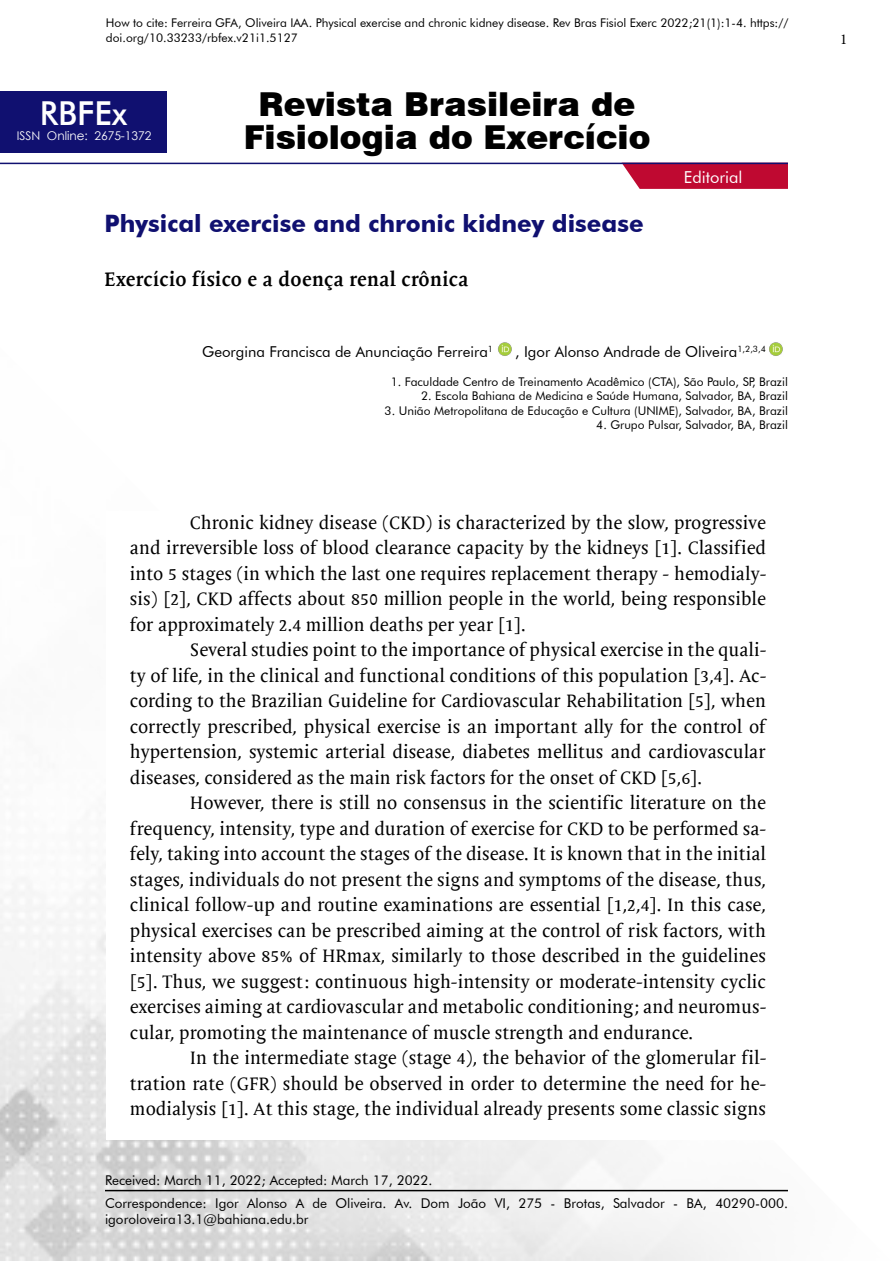
<style>
.page{position:relative;width:893px;height:1263px;background:#fff}
.page>*{position:absolute;margin:0;border:0;box-sizing:border-box;transform-origin:0 0}
.t1{font:900 33px "Swiss 721 BT";color:#000}
.t2{font:500 33px "Futura BT";color:#fff}
.t3{font:700 24px "Futura BT";color:#101070}
.t4{font:700 19.5px "Mantika Book W01";letter-spacing:.02em;color:#000}
.t5{font:18px/25.5px "Mantika Book W01";color:#000;text-align:justify}
.t6{font:16.5px "Futura BT";color:#fff}
.t7{font:15px "Futura BT";color:#000}
.t8{font:15px "Minion Pro";color:#000}
.t9{font:13.5px/16.2px "Futura BT";color:#000}
.t10{font:12px/14.4px "Futura BT";color:#000}
.t11{font:12px "Century Gothic";color:#fff}
</style>
<div class="page">
<img style="left:0;top:869px;width:788px;height:392px">
<div style="left:106px;top:511px;width:681px;height:628px;background:#fff"></div>
<hr style="left:105px;top:1190px;width:683px;height:1px;background:#000">
<div style="left:0;top:91px;width:167px;height:62px;background:#101070"></div>
<svg style="left:622px;top:164px;width:166px;height:25px;background:#c1173d"></svg>
<hr style="left:0;top:163px;width:788px;height:1px;background:#101070">
<img style="left:498px;top:342px;width:14px;height:14px">
<img style="left:769px;top:342px;width:14px;height:14px">
<p class="t10" style="left:106px;top:16px;width:684px">How to cite: Ferreira GFA, Oliveira IAA. Physical exercise and chronic kidney disease. Rev Bras Fisiol Exerc 2022;21(1):1-4. https:// doi.org/10.33233/rbfex.v21i1.5127</p>
<h1 class="t1" style="left:259px;top:84px;width:378px">Revista Brasileira de</h1>
<h1 class="t2" style="left:40px;top:93px;width:89px">RBFEx</h1>
<p class="t11" style="left:17px;top:128px;width:136px">ISSN Online: 2675-1372</p>
<h1 class="t1" style="left:244px;top:117px;width:408px">Fisiologia do Exercício</h1>
<h2 class="t3" style="left:105px;top:209px;width:540px">Physical exercise and chronic kidney disease</h2>
<p class="t4" style="left:105px;top:268px;width:365px">Exercício físico e a doença renal crônica</p>
<p class="t6" style="left:684px;top:167px;width:60px">Editorial</p>
<p class="t7" style="left:202px;top:343px;width:292px">Georgina Francisca de Anunciação Ferreira<sup>1</sup></p>
<p class="t7" style="left:515px;top:343px;width:252px">, Igor Alonso Andrade de Oliveira<sup>1,2,3,4</sup></p>
<p class="t10" style="left:391px;top:374px;width:399px">1. Faculdade Centro de Treinamento Acadêmico (CTA), São Paulo, SP, Brazil</p>
<p class="t10" style="left:421px;top:389px;width:368px">2. Escola Bahiana de Medicina e Saúde Humana, Salvador, BA, Brazil</p>
<p class="t10" style="left:385px;top:403px;width:405px">3. União Metropolitana de Educação e Cultura (UNIME), Salvador, BA, Brazil</p>
<p class="t10" style="left:596px;top:418px;width:193px">4. Grupo Pulsar, Salvador, BA, Brazil</p>
<p class="t5" style="left:130px;top:510px;width:638px;text-indent:60px">Chronic kidney disease (CKD) is characterized by the slow, progressive and irreversible loss of blood clearance capacity by the kidneys [1]. Classified into 5 stages (in which the last one requires replacement therapy - hemodialy&shy;sis) [2], CKD affects about 850 million people in the world, being responsible for approximately 2.4 million deaths per year [1].</p>
<p class="t5" style="left:130px;top:637px;width:638px;text-indent:60px">Several studies point to the importance of physical exercise in the quali&shy;ty of life, in the clinical and functional conditions of this population [3,4]. Ac&shy;cording to the Brazilian Guideline for Cardiovascular Rehabilitation [5], when correctly prescribed, physical exercise is an important ally for the control of hypertension, systemic arterial disease, diabetes mellitus and cardiovascular diseases, considered as the main risk factors for the onset of CKD [5,6].</p>
<p class="t5" style="left:130px;top:790px;width:638px;text-indent:60px">However, there is still no consensus in the scientific literature on the frequency, intensity, type and duration of exercise for CKD to be performed sa&shy;fely, taking into account the stages of the disease. It is known that in the initial stages, individuals do not present the signs and symptoms of the disease, thus, clinical follow-up and routine examinations are essential [1,2,4]. In this case, physical exercises can be prescribed aiming at the control of risk factors, with intensity above 85% of HRmax, similarly to those described in the guidelines [5]. Thus, we suggest: continuous high-intensity or moderate-intensity cyclic exercises aiming at cardiovascular and metabolic conditioning; and neuromus&shy;cular, promoting the maintenance of muscle strength and endurance.</p>
<p class="t5" style="left:130px;top:1045px;width:638px;text-indent:60px">In the intermediate stage (stage 4), the behavior of the glomerular fil&shy;tration rate (GFR) should be observed in order to determine the need for he&shy;modialysis [1]. At this stage, the individual already presents some classic signs</p>
<p class="t9" style="left:105px;top:1171px;width:329px">Received: March 11, 2022; Accepted: March 17, 2022.</p>
<p class="t9" style="left:105px;top:1195px;width:684px">Correspondence: Igor Alonso A de Oliveira. Av. Dom João VI, 275 - Brotas, Salvador - BA, 40290-000. igoroloveira13.1@bahiana.edu.br</p>
<p class="t8" style="left:840px;top:29px;width:9px">1</p>
</div>
